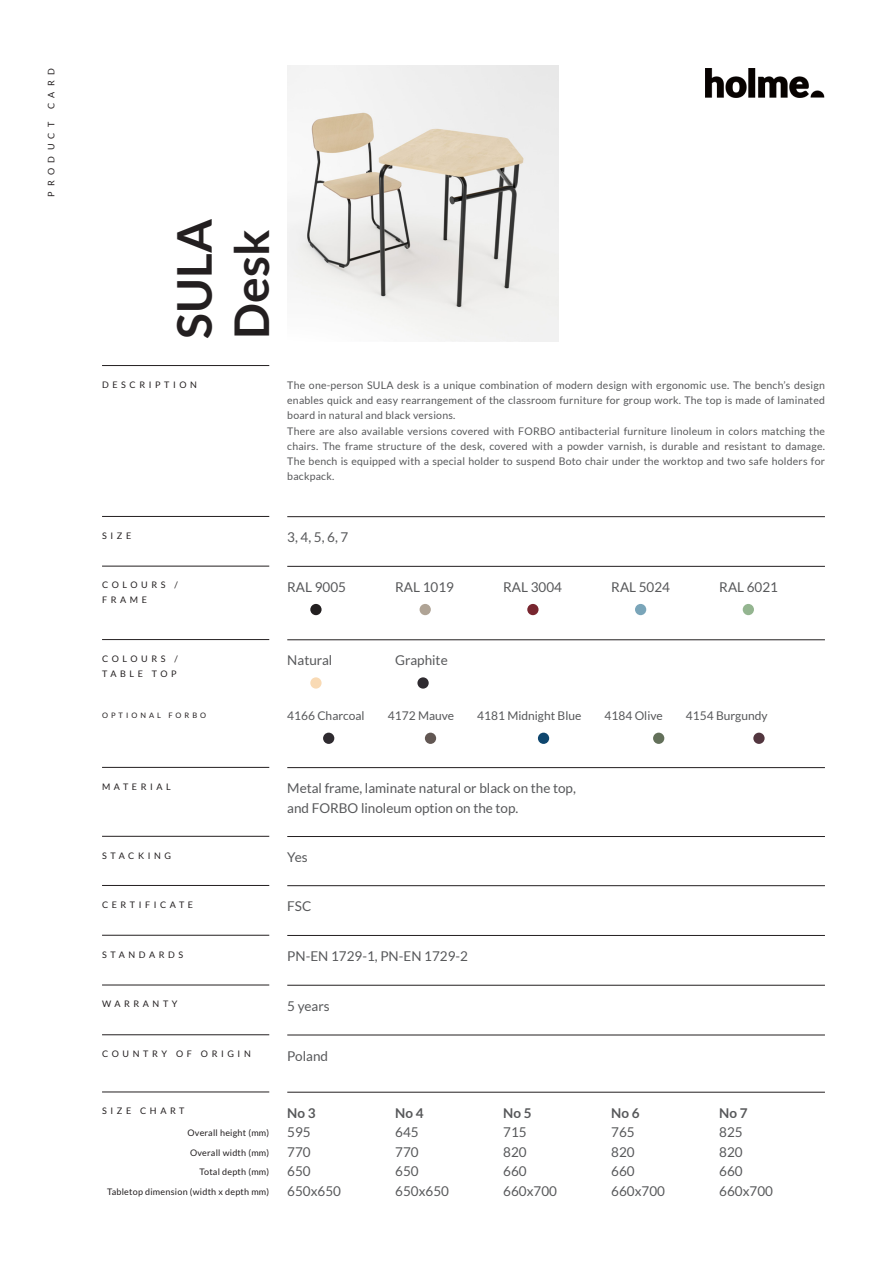
<style>
.page{position:relative;width:893px;height:1263px;background:#fff}
.page>*{position:absolute;margin:0;border:0;box-sizing:border-box;transform-origin:0 0}
.t1{font:700 48px "Lato";color:#231f20}
.tabelowy_paragtraf{font:13.5px/19.5px "Lato";color:#57585a}
.tabelowy_paragtraf-2{font:700 13.5px "Lato";color:#57585a}
.tabelowy_pragraf_no{font:12px "Lato";color:#57585a}
.Tekst_no_line{font:10.5px/15.1px "Lato";letter-spacing:.02em;color:#57585a;text-align:justify}
.Tabelowy_dział{font:9px/15px "Lato";letter-spacing:.4em;color:#231f20}
.Tabelowy_dział_bez_l{font:9px "Lato";letter-spacing:.025em;color:#231f20}
.Tabelowy_dział_bez_l-2{font:9px "Lato";letter-spacing:.6em;color:#231f20}
.Tabelowy_dział_no_li{font:7.5px "Lato";letter-spacing:.4em;color:#231f20}
</style>
<div class="page">
<hr style="left:102px;top:365px;width:167px;height:1px;background:#231f20">
<hr style="left:102px;top:516px;width:167px;height:1px;background:#231f20">
<hr style="left:287px;top:516px;width:538px;height:1px;background:#231f20">
<hr style="left:102px;top:767px;width:167px;height:1px;background:#231f20">
<hr style="left:287px;top:767px;width:538px;height:1px;background:#231f20">
<img style="left:706px;top:68px;width:119px;height:29px">
<hr style="left:102px;top:836px;width:167px;height:1px;background:#231f20">
<hr style="left:287px;top:836px;width:538px;height:1px;background:#231f20">
<hr style="left:102px;top:885px;width:167px;height:1px;background:#231f20">
<hr style="left:287px;top:885px;width:538px;height:1px;background:#231f20">
<hr style="left:102px;top:935px;width:167px;height:1px;background:#231f20">
<hr style="left:287px;top:935px;width:538px;height:1px;background:#231f20">
<hr style="left:102px;top:985px;width:167px;height:1px;background:#231f20">
<hr style="left:287px;top:985px;width:538px;height:1px;background:#231f20">
<hr style="left:102px;top:1034px;width:167px;height:1px;background:#231f20">
<hr style="left:287px;top:1035px;width:538px;height:1px;background:#231f20">
<hr style="left:102px;top:566px;width:167px;height:1px;background:#231f20">
<hr style="left:287px;top:566px;width:538px;height:1px;background:#231f20">
<div style="left:310px;top:604px;width:12px;height:11px;background:#231f20;border-radius:50%"></div>
<div style="left:420px;top:604px;width:11px;height:11px;background:#afa395;border-radius:50%"></div>
<div style="left:527px;top:604px;width:11px;height:11px;background:#78262f;border-radius:50%"></div>
<div style="left:635px;top:604px;width:11px;height:11px;background:#7aa5b9;border-radius:50%"></div>
<div style="left:743px;top:604px;width:11px;height:11px;background:#94b590;border-radius:50%"></div>
<hr style="left:102px;top:1092px;width:167px;height:1px;background:#231f20">
<hr style="left:102px;top:639px;width:167px;height:1px;background:#231f20">
<hr style="left:287px;top:639px;width:538px;height:1px;background:#231f20">
<div style="left:310px;top:677px;width:12px;height:12px;background:#f9dab4;border-radius:50%"></div>
<div style="left:417px;top:677px;width:12px;height:12px;background:#2f2b30;border-radius:50%"></div>
<div style="left:323px;top:733px;width:11px;height:11px;background:#2f2b30;border-radius:50%"></div>
<div style="left:425px;top:733px;width:11px;height:11px;background:#625753;border-radius:50%"></div>
<div style="left:538px;top:733px;width:11px;height:11px;background:#0e466e;border-radius:50%"></div>
<div style="left:653px;top:733px;width:11px;height:11px;background:#63705a;border-radius:50%"></div>
<div style="left:753px;top:733px;width:12px;height:11px;background:#53363f;border-radius:50%"></div>
<img style="left:287px;top:66px;width:272px;height:275px">
<hr style="left:287px;top:1092px;width:538px;height:1px;background:#231f20">
<p class="Tabelowy_dział_bez_l" style="left:46px;top:109px;width:43px;rotate:-90deg">CARD</p>
<p class="Tabelowy_dział_bez_l-2" style="left:46px;top:197px;width:77px;rotate:-90deg">PRODUCT</p>
<p class="t1" style="left:167px;top:339px;width:121px;rotate:-90deg">SULA</p>
<p class="t1" style="left:224px;top:339px;width:110px;rotate:-90deg">Desk</p>
<p class="Tabelowy_dział" style="left:102px;top:377px;width:97px">DESCRIPTION</p>
<p class="Tekst_no_line" style="left:287px;top:378px;width:539px">The one-person SULA desk is a unique combination of modern design with ergonomic use. The bench’s design enables quick and easy rearrangement of the classroom furniture for group work. The top is made of laminated board in natural and black versions.</p>
<p class="Tekst_no_line" style="left:287px;top:423px;width:539px">There are also available versions covered with FORBO antibacterial furniture linoleum in colors matching the chairs. The frame structure of the desk, covered with a powder varnish, is durable and resistant to damage.<br>The bench is equipped with a special holder to suspend Boto chair under the worktop and two safe holders for backpack.</p>
<p class="Tabelowy_dział" style="left:102px;top:528px;width:31px">SIZE</p>
<p class="tabelowy_paragtraf" style="left:287px;top:528px;width:63px">3, 4, 5, 6, 7</p>
<p class="Tabelowy_dział" style="left:102px;top:578px;width:77px">COLOURS /<br>FRAME</p>
<p class="tabelowy_paragtraf" style="left:287px;top:577px;width:60px">RAL 9005</p>
<p class="tabelowy_paragtraf" style="left:395px;top:577px;width:60px">RAL 1019</p>
<p class="tabelowy_paragtraf" style="left:503px;top:577px;width:60px">RAL 3004</p>
<p class="tabelowy_paragtraf" style="left:611px;top:577px;width:60px">RAL 5024</p>
<p class="tabelowy_paragtraf" style="left:719px;top:577px;width:60px">RAL 6021</p>
<p class="Tabelowy_dział" style="left:102px;top:651px;width:77px">COLOURS /<br>TABLE TOP</p>
<p class="tabelowy_paragtraf" style="left:287px;top:651px;width:47px">Natural</p>
<p class="tabelowy_paragtraf" style="left:395px;top:651px;width:54px">Graphite</p>
<p class="Tabelowy_dział_no_li" style="left:102px;top:711px;width:106px">OPTIONAL FORBO</p>
<p class="tabelowy_pragraf_no" style="left:287px;top:708px;width:79px">4166 Charcoal</p>
<p class="tabelowy_pragraf_no" style="left:388px;top:708px;width:68px">4172 Mauve</p>
<p class="tabelowy_pragraf_no" style="left:477px;top:708px;width:106px">4181 Midnight Blue</p>
<p class="tabelowy_pragraf_no" style="left:604px;top:708px;width:60px">4184 Olive</p>
<p class="tabelowy_pragraf_no" style="left:686px;top:708px;width:83px">4154 Burgundy</p>
<p class="Tabelowy_dział" style="left:102px;top:779px;width:70px">MATERIAL</p>
<p class="tabelowy_paragtraf" style="left:287px;top:778px;width:290px">Metal frame, laminate natural or black on the top, and FORBO linoleum option on the top.</p>
<p class="Tabelowy_dział" style="left:102px;top:848px;width:71px">STACKING</p>
<p class="tabelowy_paragtraf" style="left:287px;top:847px;width:22px">Yes</p>
<p class="Tabelowy_dział" style="left:102px;top:897px;width:93px">CERTIFICATE</p>
<p class="tabelowy_paragtraf" style="left:287px;top:897px;width:26px">FSC</p>
<p class="Tabelowy_dział" style="left:102px;top:947px;width:83px">STANDARDS</p>
<p class="tabelowy_paragtraf" style="left:287px;top:946px;width:182px">PN-EN 1729-1, PN-EN 1729-2</p>
<p class="Tabelowy_dział" style="left:102px;top:996px;width:77px">WARRANTY</p>
<p class="tabelowy_paragtraf" style="left:287px;top:996px;width:44px">5 years</p>
<p class="Tabelowy_dział" style="left:102px;top:1046px;width:150px">COUNTRY OF ORIGIN</p>
<p class="tabelowy_paragtraf" style="left:287px;top:1046px;width:42px">Poland</p>
<p class="Tabelowy_dział" style="left:102px;top:1103px;width:84px">SIZE CHART</p>
<p class="Tabelowy_dział_bez_l" style="left:188px;top:1128px;width:83px">Overall height (mm)</p>
<p class="Tabelowy_dział_bez_l" style="left:190px;top:1147px;width:81px">Overall width (mm)</p>
<p class="Tabelowy_dział_bez_l" style="left:200px;top:1167px;width:71px">Total depth (mm)</p>
<p class="Tabelowy_dział_bez_l" style="left:107px;top:1186px;width:163px">Tabletop dimension (width x depth mm)</p>
<p class="tabelowy_paragtraf-2" style="left:287px;top:1105px;width:30px">No 3</p>
<p class="tabelowy_paragtraf-2" style="left:395px;top:1105px;width:30px">No 4</p>
<p class="tabelowy_paragtraf-2" style="left:503px;top:1105px;width:30px">No 5</p>
<p class="tabelowy_paragtraf-2" style="left:611px;top:1105px;width:30px">No 6</p>
<p class="tabelowy_paragtraf-2" style="left:719px;top:1105px;width:30px">No 7</p>
<p class="tabelowy_paragtraf" style="left:287px;top:1123px;width:25px">595</p>
<p class="tabelowy_paragtraf" style="left:395px;top:1123px;width:25px">645</p>
<p class="tabelowy_paragtraf" style="left:503px;top:1123px;width:25px">715</p>
<p class="tabelowy_paragtraf" style="left:611px;top:1123px;width:25px">765</p>
<p class="tabelowy_paragtraf" style="left:719px;top:1123px;width:25px">825</p>
<p class="tabelowy_paragtraf" style="left:287px;top:1142px;width:25px">770</p>
<p class="tabelowy_paragtraf" style="left:395px;top:1142px;width:25px">770</p>
<p class="tabelowy_paragtraf" style="left:503px;top:1142px;width:25px">820</p>
<p class="tabelowy_paragtraf" style="left:611px;top:1142px;width:25px">820</p>
<p class="tabelowy_paragtraf" style="left:719px;top:1142px;width:25px">820</p>
<p class="tabelowy_paragtraf" style="left:287px;top:1162px;width:25px">650</p>
<p class="tabelowy_paragtraf" style="left:395px;top:1162px;width:25px">650</p>
<p class="tabelowy_paragtraf" style="left:503px;top:1162px;width:25px">660</p>
<p class="tabelowy_paragtraf" style="left:611px;top:1162px;width:25px">660</p>
<p class="tabelowy_paragtraf" style="left:719px;top:1162px;width:25px">660</p>
<p class="tabelowy_paragtraf" style="left:287px;top:1181px;width:55px">650x650</p>
<p class="tabelowy_paragtraf" style="left:395px;top:1181px;width:55px">650x650</p>
<p class="tabelowy_paragtraf" style="left:503px;top:1181px;width:55px">660x700</p>
<p class="tabelowy_paragtraf" style="left:611px;top:1181px;width:55px">660x700</p>
<p class="tabelowy_paragtraf" style="left:719px;top:1181px;width:55px">660x700</p>
</div>
